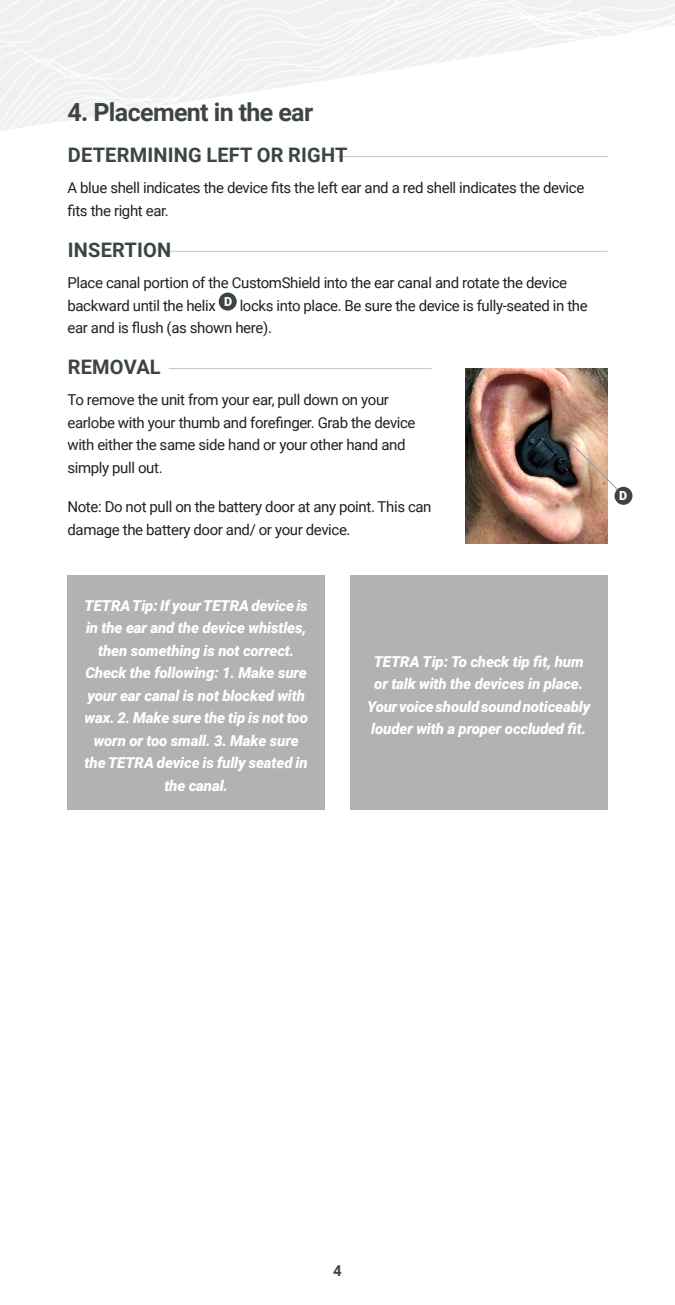
<style>
.page{position:relative;width:675px;height:1305px;background:#fff}
.page>*{position:absolute;margin:0;border:0;box-sizing:border-box;transform-origin:0 0}
.t1{font:700 25px "Roboto";letter-spacing:-.025em;color:#3c4543}
.t2{font:700 20px "Roboto";letter-spacing:.01em;color:#3b4543}
.t3{font:15px/22.5px "Roboto";letter-spacing:-.025em;color:#231f20}
.t4{font:italic 900 15px/22.5px "Roboto";letter-spacing:-.01em;color:#fff;text-align:center}
.t5{font:700 15px "Roboto";color:#3b4543}
.t6{font:900 12.5px "Roboto";color:#fff}
</style>
<div class="page">
<hr style="left:338px;top:156px;width:270px;height:1px;background:#c8c7c6">
<hr style="left:169px;top:251px;width:439px;height:1px;background:#c8c7c6">
<hr style="left:169px;top:368px;width:263px;height:1px;background:#c8c7c6">
<div style="left:219px;top:293px;width:18px;height:18px;background:#3b4543;border-radius:50%"></div>
<img style="left:465px;top:368px;width:143px;height:176px">
<svg style="left:565px;top:437px;width:59px;height:59px"></svg>
<div style="left:614px;top:487px;width:18px;height:18px;background:#3b4543;border-radius:50%"></div>
<div style="left:68px;top:576px;width:257px;height:234px;background:#b1b2b3"></div>
<div style="left:350px;top:576px;width:258px;height:234px;background:#b1b2b3"></div>
<p class="t1" style="left:68px;top:95px;width:247px">4. Placement in the ear</p>
<p class="t2" style="left:68px;top:141px;width:281px">DETERMINING LEFT OR RIGHT</p>
<p class="t3" style="left:68px;top:176px;width:518px">A blue shell indicates the device fits the left ear and a red shell indicates the device fits the right ear.</p>
<p class="t2" style="left:68px;top:236px;width:105px">INSERTION</p>
<p class="t3" style="left:68px;top:271px;width:501px">Place canal portion of the CustomShield into the ear canal and rotate the device backward until the helix</p>
<p class="t6" style="left:224px;top:292px;width:10px">D</p>
<p class="t3" style="left:68px;top:293px;width:522px;text-indent:172px">locks into place. Be sure the device is fully-seated in the ear and is flush (as shown here).</p>
<p class="t2" style="left:68px;top:353px;width:94px">REMOVAL</p>
<p class="t3" style="left:68px;top:388px;width:350px">To remove the unit from your ear, pull down on your earlobe with your thumb and forefinger. Grab the device with either the same side hand or your other hand and simply pull out.</p>
<p class="t3" style="left:68px;top:495px;width:366px">Note: Do not pull on the battery door at any point. This can damage the battery door and/ or your device.</p>
<p class="t4" style="left:85px;top:593px;width:225px">TETRA Tip: If your TETRA device is in the ear and the device whistles, then something is not correct.<br>Check the following: 1. Make sure your ear canal is not blocked with wax. 2. Make sure the tip is not too worn or too small. 3. Make sure the TETRA device is fully seated in the canal.</p>
<p class="t4" style="left:367px;top:650px;width:225px">TETRA Tip: To check tip fit, hum or talk with the devices in place.<br>Your voice should sound noticeably louder with a proper occluded fit.</p>
<p class="t6" style="left:619px;top:487px;width:10px">D</p>
<p class="t5" style="left:333px;top:1260px;width:10px">4</p>
</div>
